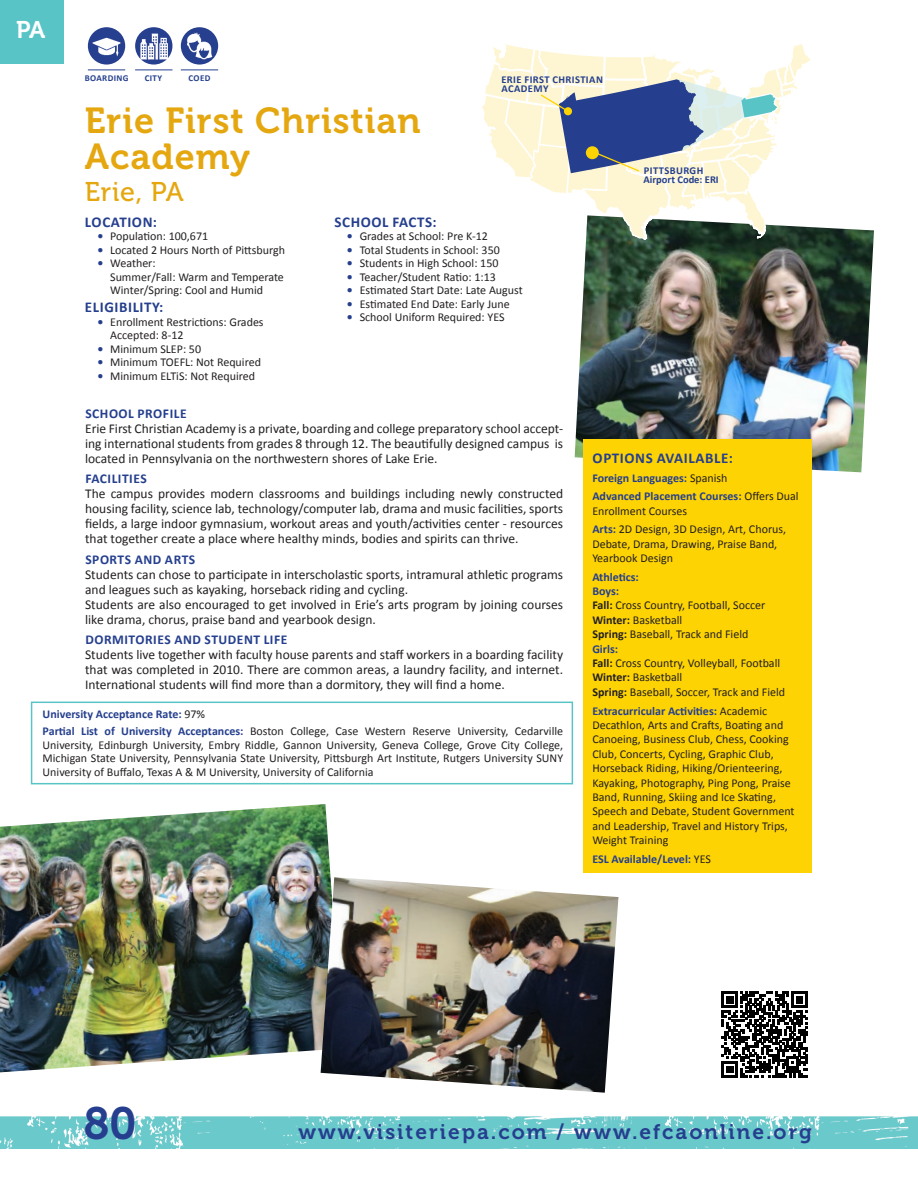
<style>
.page{position:relative;width:918px;height:1188px;background:#fff}
.page>*{position:absolute;margin:0;border:0;box-sizing:border-box;transform-origin:0 0}
.t1{font:45px "Museo 700";color:#253f8e}
.t2{font:36px "Museo 700";letter-spacing:.025em;color:#e5a710}
.t3{font:27px "Museo 500";letter-spacing:.025em;color:#e5a710}
.t4{font:24px "Museo 700";color:#fff}
.t5{font:21px "Museo 700";letter-spacing:.1em;color:#253f8e}
.Small_title_1{font:700 15px "Calibri";letter-spacing:.04em;color:#253f8e}
.School_profile{font:13.5px/15px "Calibri";color:#231f20;text-align:justify}
.Small_title_2{font:700 13.5px "Calibri";letter-spacing:.04em;color:#253f8e}
.University{font:12px/13.5px "Calibri";color:#231f20}
.Student_options{font:12px/14.4px "Calibri";color:#231f20}
.Student_options-2{font:700 12px "Calibri";color:#253f8e}
.University-2{font:700 12px "Calibri";color:#253f8e}
.t6{font:700 10.5px "Calibri";letter-spacing:.04em;color:#253f8e}
.t7{font:700 10.5px "Calibri";color:#253f8e}
.t8{font:700 9px "Calibri";letter-spacing:.04em;color:#253f8e}
.s1{font-weight:700;color:#253f8e}
.s2{font-weight:400;color:#231f20}
.s3{font-weight:700}
</style>
<div class="page">
<img style="left:0;top:804px;width:331px;height:268px">
<img style="left:321px;top:877px;width:297px;height:216px">
<img style="left:0;top:1116px;width:918px;height:32px">
<div style="left:0;top:0;width:64px;height:64px;background:#59c4c6"></div>
<img style="left:575px;top:227px;width:299px;height:245px">
<div style="left:31px;top:702px;width:542px;height:82px;border:2px solid #59c4c6"></div>
<div style="left:583px;top:439px;width:228px;height:434px;background:#fed304"></div>
<svg style="left:722px;top:992px;width:86px;height:86px"></svg>
<img style="left:88px;top:27px;width:37px;height:38px;border-radius:19px">
<img style="left:181px;top:27px;width:37px;height:38px;border-radius:19px">
<img style="left:135px;top:27px;width:37px;height:38px;border-radius:19px">
<hr style="left:88px;top:70px;width:37px;height:1px;background:#253f8e">
<hr style="left:135px;top:70px;width:37px;height:1px;background:#253f8e">
<hr style="left:181px;top:70px;width:37px;height:1px;background:#253f8e">
<svg style="left:482px;top:44px;width:332px;height:218px"></svg>
<p class="t4" style="left:16px;top:17px;width:31px">PA</p>
<p class="t8" style="left:85px;top:73px;width:45px">BOARDING</p>
<p class="t8" style="left:145px;top:72px;width:19px">CITY</p>
<p class="t8" style="left:189px;top:73px;width:23px">COED</p>
<p class="t2" style="left:85px;top:101px;width:337px">Erie First Christian</p>
<p class="t2" style="left:85px;top:137px;width:167px">Academy</p>
<p class="t3" style="left:85px;top:177px;width:100px">Erie, PA</p>
<p class="t6" style="left:501px;top:73px;width:103px">ERIE FIRST CHRISTIAN</p>
<p class="t6" style="left:501px;top:82px;width:49px">ACADEMY</p>
<p class="Small_title_1" style="left:85px;top:212px;width:74px">LOCATION:</p>
<p class="University" style="left:97px;top:230px;width:112px"><span class="s1">•</span> Population: 100,671</p>
<p class="University" style="left:97px;top:243px;width:189px"><span class="s1">•</span> Located 2 Hours North of Pittsburgh</p>
<p class="University" style="left:110px;top:257px;width:175px;text-indent:-13px"><span class="s1">•</span> Weather:<br>Summer/Fall: Warm and Temperate<br>Winter/Spring: Cool and Humid</p>
<p class="Small_title_1" style="left:85px;top:297px;width:80px">ELIGIBILITY:</p>
<p class="University" style="left:110px;top:315px;width:155px;text-indent:-13px"><span class="s1">•</span> Enrollment Restrictions: Grades<br>Accepted: 8-12</p>
<p class="University" style="left:97px;top:342px;width:105px"><span class="s1">•</span> Minimum SLEP: 50</p>
<p class="University" style="left:97px;top:355px;width:165px"><span class="s1">•</span> Minimum TOEFL: Not Required</p>
<p class="University" style="left:97px;top:369px;width:159px"><span class="s1">•</span> Minimum ELTiS: Not Required</p>
<p class="Small_title_1" style="left:334px;top:212px;width:104px">SCHOOL FACTS:</p>
<p class="University" style="left:347px;top:230px;width:143px"><span class="s1">•</span> Grades at School: Pre K-12</p>
<p class="University" style="left:347px;top:243px;width:154px"><span class="s1">•</span> Total Students in School: 350</p>
<p class="University" style="left:347px;top:257px;width:153px"><span class="s1">•</span> Students in High School: 150</p>
<p class="University" style="left:347px;top:270px;width:151px"><span class="s1">•</span> Teacher/Student Ratio: 1:13</p>
<p class="University" style="left:347px;top:284px;width:177px"><span class="s1">•</span> Estimated Start Date: Late August</p>
<p class="University" style="left:347px;top:297px;width:164px"><span class="s1">•</span> Estimated End Date: Early June</p>
<p class="University" style="left:347px;top:311px;width:159px"><span class="s1">•</span> School Uniform Required: YES</p>
<p class="t6" style="left:644px;top:164px;width:61px">PITTSBURGH</p>
<p class="t7" style="left:644px;top:173px;width:77px">Airport Code: ERI</p>
<p class="Small_title_2" style="left:85px;top:405px;width:103px">SCHOOL PROFILE</p>
<p class="School_profile" style="left:85px;top:421px;width:480px">Erie First Christian Academy is a private, boarding and college preparatory school accept&shy;ing international students from grades 8 through 12. The beautifully designed campus is located in Pennsylvania on the northwestern shores of Lake Erie.</p>
<p class="Small_title_2" style="left:85px;top:470px;width:63px">FACILITIES</p>
<p class="School_profile" style="left:85px;top:486px;width:480px">The campus provides modern classrooms and buildings including newly constructed housing facility, science lab, technology/computer lab, drama and music facilities, sports fields, a large indoor gymnasium, workout areas and youth/activities center - resources that together create a place where healthy minds, bodies and spirits can thrive.</p>
<p class="Small_title_2" style="left:85px;top:551px;width:111px">SPORTS AND ARTS</p>
<p class="School_profile" style="left:85px;top:567px;width:480px">Students can chose to participate in interscholastic sports, intramural athletic programs and leagues such as kayaking, horseback riding and cycling.</p>
<p class="School_profile" style="left:85px;top:597px;width:480px">Students are also encouraged to get involved in Erie’s arts program by joining courses like drama, chorus, praise band and yearbook design.</p>
<p class="Small_title_2" style="left:85px;top:631px;width:204px">DORMITORIES AND STUDENT LIFE</p>
<p class="School_profile" style="left:85px;top:647px;width:480px">Students live together with faculty house parents and staff workers in a boarding facility that was completed in 2010. There are common areas, a laundry facility, and internet.<br>International students will find more than a dormitory, they will find a home.</p>
<p class="University-2" style="left:43px;top:706px;width:164px">University Acceptance Rate: <span class="s2">97%</span></p>
<p class="University" style="left:43px;top:725px;width:522px;text-align:justify"><span class="s1">Partial List of University Acceptances:</span> Boston College, Case Western Reserve University, Cedarville University, Edinburgh University, Embry Riddle, Gannon University, Geneva College, Grove City College, Michigan State University, Pennsylvania State University, Pittsburgh Art Institute, Rutgers University SUNY University of Buffalo, Texas A &amp; M University, University of California</p>
<p class="Small_title_1" style="left:593px;top:448px;width:142px">OPTIONS AVAILABLE:</p>
<p class="Student_options-2" style="left:592px;top:470px;width:137px">Foreign Languages: <span class="s2">Spanish</span></p>
<p class="Student_options" style="left:592px;top:489px;width:208px"><span class="s1">Advanced Placement Courses:</span> Offers Dual<br>Enrollment Courses</p>
<p class="Student_options" style="left:592px;top:522px;width:195px"><span class="s1">Arts:</span> 2D Design, 3D Design, Art, Chorus,<br>Debate, Drama, Drawing, Praise Band,<br>Yearbook Design</p>
<p class="Student_options" style="left:592px;top:570px;width:194px"><span class="s1">Athletics:<br>Boys:<br></span><span class="s3">Fall:</span> Cross Country, Football, Soccer<br><span class="s3">Winter:</span> Basketball<br><span class="s3">Spring:</span> Baseball, Track and Field<br><span class="s1">Girls:<br></span><span class="s3">Fall:</span> Cross Country, Volleyball, Football<br><span class="s3">Winter:</span> Basketball<br><span class="s3">Spring:</span> Baseball, Soccer, Track and Field</p>
<p class="Student_options" style="left:592px;top:703px;width:204px"><span class="s1">Extracurricular Activities:</span> Academic Decathlon, Arts and Crafts, Boating and Canoeing, Business Club, Chess, Cooking Club, Concerts, Cycling, Graphic Club, Horseback Riding, Hiking/Orienteering, Kayaking, Photography, Ping Pong, Praise Band, Running, Skiing and Ice Skating, Speech and Debate, Student Government and Leadership, Travel and History Trips, Weight Training</p>
<p class="Student_options-2" style="left:592px;top:851px;width:120px">ESL Available/Level: <span class="s2">YES</span></p>
<p class="t1" style="left:84px;top:1099px;width:55px">80</p>
<p class="t5" style="left:299px;top:1120px;width:515px">www.visiteriepa.com / www.efcaonline.org</p>
</div>
